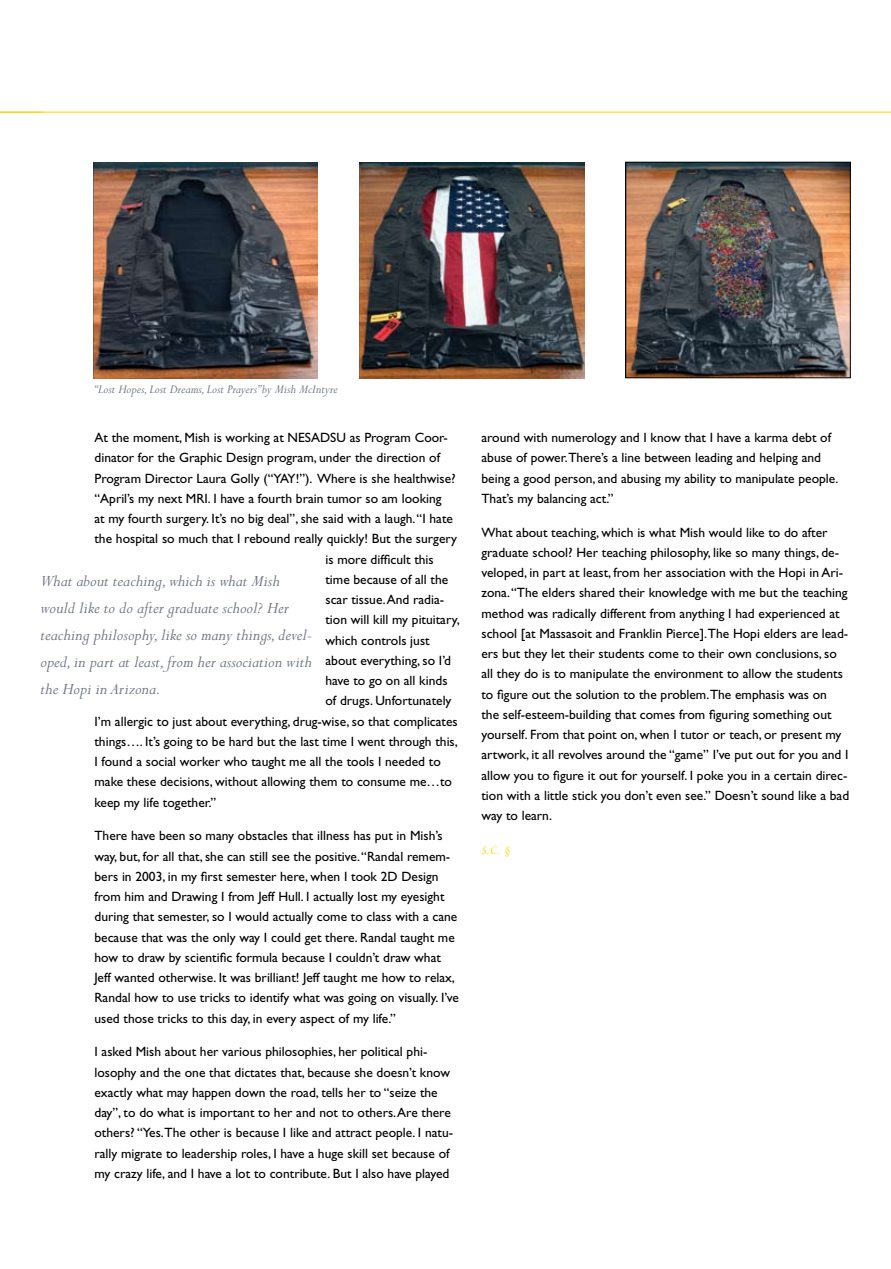
<style>
.page{position:relative;width:891px;height:1269px;background:#fff}
.page>*{position:absolute;margin:0;border:0;box-sizing:border-box;transform-origin:0 0}
.t1{font:italic 18px/27px "Perpetua";color:#707785}
.t2{font:13.5px/20.2px "Gill Sans";color:#000}
.t3{font:italic 13.5px "Perpetua";color:#707785}
.t4{font:13.5px "Perpetua Italic Os F";color:#ffd400}
</style>
<div class="page">
<hr style="left:0;top:112px;width:891px;height:1px;background:#ffd400">
<img style="left:628px;top:164px;width:220px;height:212px">
<div style="left:626px;top:162px;width:224px;height:216px;border:1px solid #000"></div>
<img style="left:359px;top:163px;width:225px;height:216px">
<img style="left:93px;top:163px;width:225px;height:216px">
<p class="t3" style="left:94px;top:382px;width:245px">“Lost Hopes, Lost Dreams, Lost Prayers” by Mish McIntyre</p>
<p class="t2" style="left:94px;top:428px;width:355px">At the moment, Mish is working at NESADSU as Program Coor-</p>
<p class="t2" style="left:94px;top:448px;width:347px">dinator for the Graphic Design program, under the direction of</p>
<p class="t2" style="left:94px;top:468px;width:363px">Program Director Laura Golly (“YAY!”). Where is she healthwise?</p>
<p class="t2" style="left:94px;top:488px;width:349px">“April’s my next MRI. I have a fourth brain tumor so am looking</p>
<p class="t2" style="left:94px;top:509px;width:360px">at my fourth surgery. It’s no big deal”, she said with a laugh. “I hate</p>
<p class="t2" style="left:94px;top:529px;width:364px">the hospital so much that I rebound really quickly! But the surgery</p>
<p class="t2" style="left:326px;top:549px;width:110px">is more difficult this</p>
<p class="t2" style="left:326px;top:569px;width:124px">time because of all the</p>
<p class="t2" style="left:326px;top:590px;width:120px">scar tissue. And radia-</p>
<p class="t2" style="left:326px;top:610px;width:136px">tion will kill my pituitary,</p>
<p class="t2" style="left:326px;top:630px;width:106px">which controls just</p>
<p class="t2" style="left:326px;top:650px;width:127px">about everything, so I’d</p>
<p class="t2" style="left:326px;top:671px;width:124px">have to go on all kinds</p>
<p class="t2" style="left:326px;top:691px;width:127px">of drugs. Unfortunately</p>
<p class="t2" style="left:94px;top:711px;width:365px">I’m allergic to just about everything, drug-wise, so that complicates</p>
<p class="t2" style="left:94px;top:731px;width:365px">things…. It’s going to be hard but the last time I went through this,</p>
<p class="t2" style="left:94px;top:752px;width:348px">I found a social worker who taught me all the tools I needed to</p>
<p class="t2" style="left:94px;top:772px;width:359px">make these decisions, without allowing them to consume me…to</p>
<p class="t2" style="left:94px;top:792px;width:123px">keep my life together.”</p>
<p class="t2" style="left:94px;top:826px;width:366px">There have been so many obstacles that illness has put in Mish’s way, but, for all that, she can still see the positive. “Randal remem&shy;bers in 2003, in my first semester here, when I took 2D Design from him and Drawing I from Jeff Hull. I actually lost my eyesight during that semester, so I would actually come to class with a cane because that was the only way I could get there. Randal taught me how to draw by scientific formula because I couldn’t draw what Jeff wanted otherwise. It was brilliant! Jeff taught me how to relax, Randal how to use tricks to identify what was going on visually. I’ve used those tricks to this day, in every aspect of my life.”</p>
<p class="t2" style="left:94px;top:1042px;width:360px">I asked Mish about her various philosophies, her political phi&shy;losophy and the one that dictates that, because she doesn’t know exactly what may happen down the road, tells her to “seize the day”, to do what is important to her and not to others. Are there others? “Yes.The other is because I like and attract people. I natu&shy;rally migrate to leadership roles, I have a huge skill set because of my crazy life, and I have a lot to contribute. But I also have played</p>
<h1 class="t1" style="left:40px;top:568px;width:273px">What about teaching, which is what Mish would like to do after graduate school? Her teaching philosophy, like so many things, devel&shy;oped, in part at least, from her association with the Hopi in Arizona.</h1>
<p class="t2" style="left:482px;top:428px;width:359px">around with numerology and I know that I have a karma debt of abuse of power.There’s a line between leading and helping and being a good person, and abusing my ability to manipulate people.<br>That’s my balancing act.”</p>
<p class="t2" style="left:482px;top:522px;width:369px">What about teaching, which is what Mish would like to do after graduate school? Her teaching philosophy, like so many things, de&shy;veloped, in part at least, from her association with the Hopi in Ari&shy;zona. “The elders shared their knowledge with me but the teaching method was radically different from anything I had experienced at school [at Massasoit and Franklin Pierce].The Hopi elders are lead&shy;ers but they let their students come to their own conclusions, so all they do is to manipulate the environment to allow the students to figure out the solution to the problem.The emphasis was on<br>the self-esteem-building that comes from figuring something out yourself. From that point on, when I tutor or teach, or present my artwork, it all revolves around the “game” I’ve put out for you and I allow you to figure it out for yourself. I poke you in a certain direc&shy;tion with a little stick you don’t even see.” Doesn’t sound like a bad way to learn.</p>
<p class="t4" style="left:482px;top:843px;width:31px">S.C. §</p>
</div>
